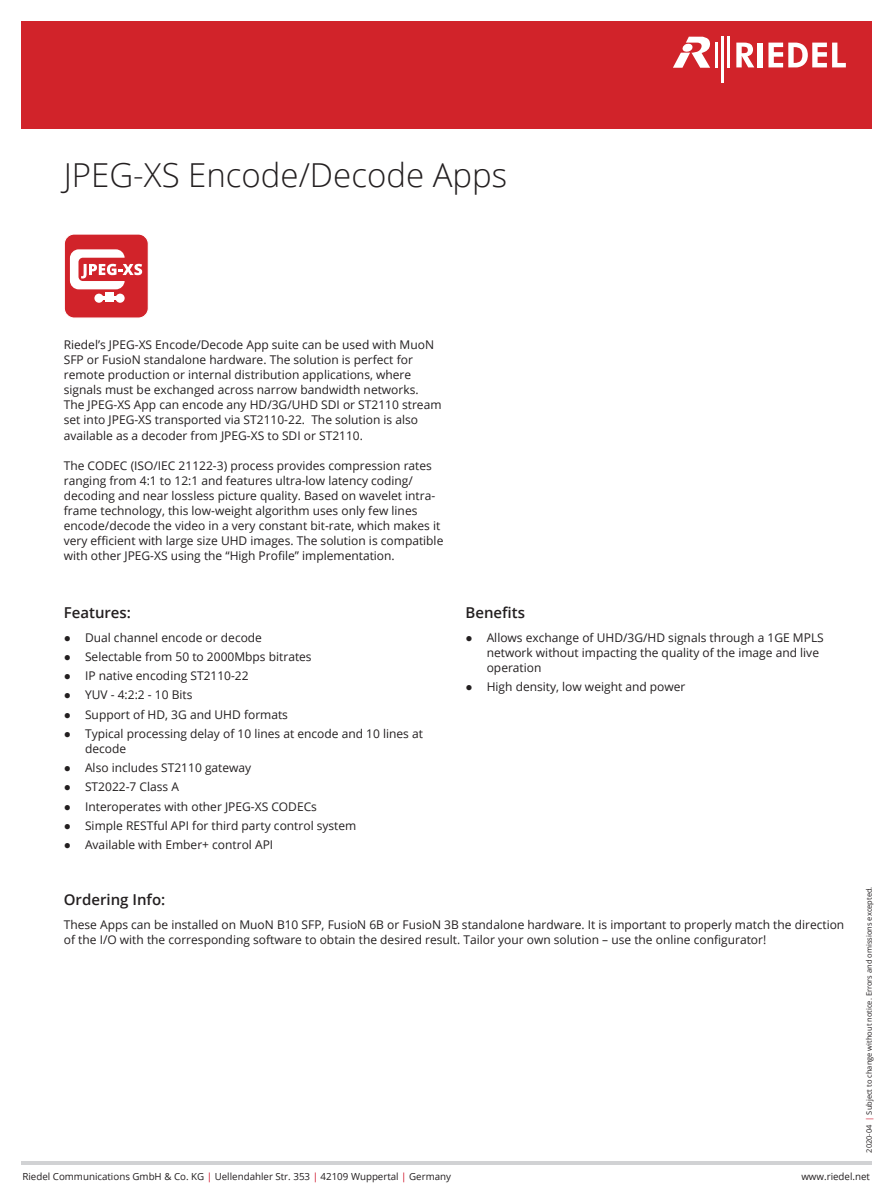
<style>
.page{position:relative;width:893px;height:1191px;background:#fff}
.page>*{position:absolute;margin:0;border:0;box-sizing:border-box;transform-origin:0 0}
.t1{font:300 33px "Open Sans";color:#231f20}
.t2{font:600 15px "Open Sans";color:#231f20}
.t3{font:12px/15px "Open Sans";color:#231f20}
.t4{font:9.75px "Open Sans";color:#231f20}
.t5{font:7.5px "Open Sans";color:#231f20}
.s1{font-family:"Franklin Gothic"}
.s2{color:#cc081f}
</style>
<div class="page">
<hr style="left:21px;top:1161px;width:851px;height:3px;background:#d1d2d4">
<div style="left:21px;top:21px;width:851px;height:108px;background:#d1232a"></div>
<svg style="left:673px;top:37px;width:37px;height:31px"></svg>
<svg style="left:736px;top:43px;width:18px;height:24px"></svg>
<div style="left:757px;top:43px;width:6px;height:24px;background:#fff"></div>
<svg style="left:768px;top:43px;width:78px;height:24px"></svg>
<hr style="left:716px;top:43px;width:2px;height:25px;background:#fff">
<hr style="left:721px;top:37px;width:3px;height:46px;background:#fff">
<hr style="left:727px;top:37px;width:2px;height:31px;background:#fff">
<div style="left:64px;top:234px;width:84px;height:84px;background:#d1232a;border-radius:10px"></div>
<div style="left:64px;top:233px;width:85px;height:85px;border:1px solid #fff;border-radius:10px"></div>
<svg style="left:70px;top:249px;width:72px;height:40px"></svg>
<div style="left:105px;top:292px;width:9px;height:9px;background:#fff"></div>
<hr style="left:103px;top:296px;width:13px;height:4px;background:#fff">
<div style="left:94px;top:294px;width:10px;height:9px;background:#fff;border-radius:50%"></div>
<div style="left:116px;top:294px;width:9px;height:9px;background:#fff;border-radius:50%"></div>
<h1 class="t1" style="left:64px;top:152px;width:445px">JPEG-XS Encode/Decode Apps</h1>
<p class="t3" style="left:64px;top:337px;width:379px">Riedel’s JPEG-XS Encode/Decode App suite can be used with MuoN SFP or FusioN standalone hardware. The solution is perfect for remote production or internal distribution applications, where signals must be exchanged across narrow bandwidth networks.<br>The JPEG-XS App can encode any HD/3G/UHD SDI or ST2110 stream set into JPEG-XS transported via ST2110-22. The solution is also available as a decoder from JPEG-XS to SDI or ST2110.</p>
<p class="t3" style="left:64px;top:457px;width:381px">The CODEC (ISO/IEC 21122-3) process provides compression rates ranging from 4:1 to 12:1 and features ultra-low latency coding/ decoding and near lossless picture quality. Based on wavelet intra&shy;frame technology, this low-weight algorithm uses only few lines encode/decode the video in a very constant bit-rate, which makes it very efficient with large size UHD images. The solution is compatible with other JPEG-XS using the “High Profile” implementation.</p>
<p class="t2" style="left:64px;top:602px;width:69px">Features:</p>
<p class="t3" style="left:64px;top:629px;width:200px"><span class="s1">●</span> Dual channel encode or decode</p>
<p class="t3" style="left:64px;top:648px;width:249px"><span class="s1">●</span> Selectable from 50 to 2000Mbps bitrates</p>
<p class="t3" style="left:64px;top:668px;width:186px"><span class="s1">●</span> IP native encoding ST2110-22</p>
<p class="t3" style="left:64px;top:687px;width:130px"><span class="s1">●</span> YUV - 4:2:2 - 10 Bits</p>
<p class="t3" style="left:64px;top:706px;width:226px"><span class="s1">●</span> Support of HD, 3G and UHD formats</p>
<p class="t3" style="left:85px;top:725px;width:339px;text-indent:-21px"><span class="s1">●</span> Typical processing delay of 10 lines at encode and 10 lines at decode</p>
<p class="t3" style="left:64px;top:760px;width:189px"><span class="s1">●</span> Also includes ST2110 gateway</p>
<p class="t3" style="left:64px;top:779px;width:117px"><span class="s1">●</span> ST2022-7 Class A</p>
<p class="t3" style="left:64px;top:798px;width:255px"><span class="s1">●</span> Interoperates with other JPEG-XS CODECs</p>
<p class="t3" style="left:64px;top:817px;width:294px"><span class="s1">●</span> Simple RESTful API for third party control system</p>
<p class="t3" style="left:64px;top:837px;width:211px"><span class="s1">●</span> Available with Ember+ control API</p>
<p class="t2" style="left:465px;top:602px;width:61px">Benefits</p>
<p class="t3" style="left:487px;top:629px;width:339px;text-indent:-21px"><span class="s1">●</span> Allows exchange of UHD/3G/HD signals through a 1GE MPLS network without impacting the quality of the image and live operation</p>
<p class="t3" style="left:465px;top:678px;width:222px"><span class="s1">●</span> High density, low weight and power</p>
<p class="t2" style="left:64px;top:889px;width:103px">Ordering Info:</p>
<p class="t3" style="left:64px;top:916px;width:782px">These Apps can be installed on MuoN B10 SFP, FusioN 6B or FusioN 3B standalone hardware. It is important to properly match the direction of the I/O with the corresponding software to obtain the desired result. Tailor your own solution – use the online configurator!</p>
<p class="t5" style="left:864px;top:1152px;width:267px;rotate:-90deg">2020-04 <span class="s2">|</span> Subject to change without notice. Errors and omissions excepted.</p>
<p class="t4" style="left:22px;top:1170px;width:430px">Riedel Communications GmbH &amp; Co. KG <span class="s2">|</span> Uellendahler Str. 353 <span class="s2">|</span> 42109 Wuppertal <span class="s2">|</span> Germany</p>
<p class="t4" style="left:801px;top:1170px;width:70px">www.riedel.net</p>
</div>
